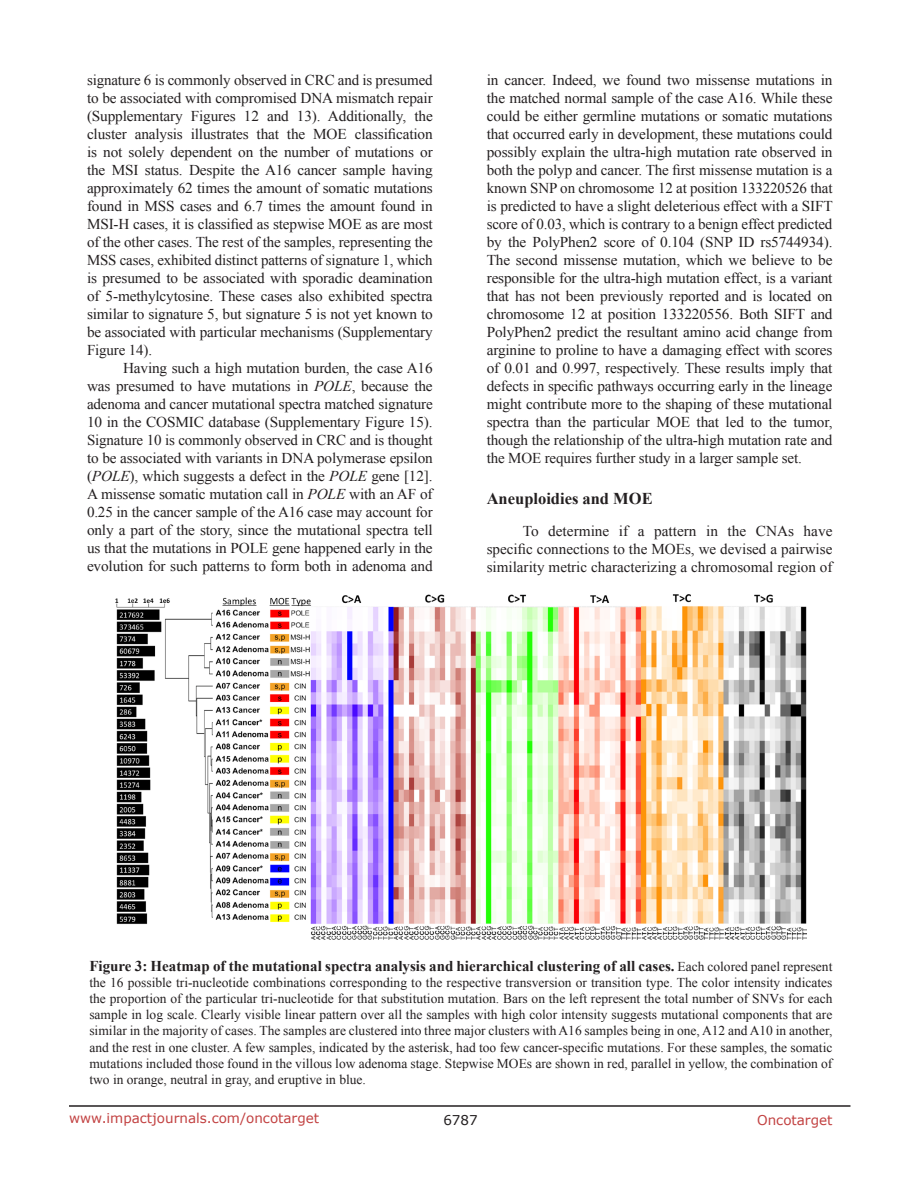
<style>
.page{position:relative;width:918px;height:1188px;background:#fff}
.page>*{position:absolute;margin:0;border:0;box-sizing:border-box;transform-origin:0 0}
.sub_heading_1{font:700 16.5px "Times New Roman";color:#231f20}
.BodyText{font:15px/18px "Times New Roman";letter-spacing:-.01em;color:#231f20;text-align:justify}
.Figuretrx{font:700 15px "Times New Roman";color:#231f20}
.Figuretrx-2{font:13.5px/16.2px "Times New Roman";color:#231f20;text-align:justify}
.t1{font:13.5px "Verdana";color:#c24141}
.t2{font:13.5px "Verdana";color:#231f20}
.s1{font-style:italic}
.s2{font-weight:400;font-size:13.5px}
</style>
<div class="page">
<hr style="left:69px;top:1105px;width:781px;height:2px;background:#231f20">
<img style="left:115px;top:594px;width:692px;height:346px">
<p class="BodyText" style="left:87px;top:71px;width:347px">signature 6 is commonly observed in CRC and is presumed to be associated with compromised DNA mismatch repair (Supplementary Figures 12 and 13). Additionally, the cluster analysis illustrates that the MOE classification is not solely dependent on the number of mutations or the MSI status. Despite the A16 cancer sample having approximately 62 times the amount of somatic mutations found in MSS cases and 6.7 times the amount found in MSI-H cases, it is classified as stepwise MOE as are most of the other cases. The rest of the samples, representing the MSS cases, exhibited distinct patterns of signature 1, which is presumed to be associated with sporadic deamination of 5-methylcytosine. These cases also exhibited spectra similar to signature 5, but signature 5 is not yet known to be associated with particular mechanisms (Supplementary Figure 14).</p>
<p class="BodyText" style="left:87px;top:359px;width:347px;text-indent:36px">Having such a high mutation burden, the case A16 was presumed to have mutations in <span class="s1">POLE</span>, because the adenoma and cancer mutational spectra matched signature 10 in the COSMIC database (Supplementary Figure 15).<br>Signature 10 is commonly observed in CRC and is thought to be associated with variants in DNA polymerase epsilon (<span class="s1">POLE</span>), which suggests a defect in the <span class="s1">POLE</span> gene [12].<br>A missense somatic mutation call in <span class="s1">POLE</span> with an AF of 0.25 in the cancer sample of the A16 case may account for only a part of the story, since the mutational spectra tell us that the mutations in POLE gene happened early in the evolution for such patterns to form both in adenoma and</p>
<p class="BodyText" style="left:487px;top:71px;width:348px">in cancer. Indeed, we found two missense mutations in the matched normal sample of the case A16. While these could be either germline mutations or somatic mutations that occurred early in development, these mutations could possibly explain the ultra-high mutation rate observed in both the polyp and cancer. The first missense mutation is a known SNP on chromosome 12 at position 133220526 that is predicted to have a slight deleterious effect with a SIFT score of 0.03, which is contrary to a benign effect predicted by the PolyPhen2 score of 0.104 (SNP ID rs5744934).<br>The second missense mutation, which we believe to be responsible for the ultra-high mutation effect, is a variant that has not been previously reported and is located on chromosome 12 at position 133220556. Both SIFT and PolyPhen2 predict the resultant amino acid change from arginine to proline to have a damaging effect with scores of 0.01 and 0.997, respectively. These results imply that defects in specific pathways occurring early in the lineage might contribute more to the shaping of these mutational spectra than the particular MOE that led to the tumor, though the relationship of the ultra-high mutation rate and the MOE requires further study in a larger sample set.</p>
<p class="sub_heading_1" style="left:487px;top:487px;width:167px">Aneuploidies and MOE</p>
<p class="BodyText" style="left:487px;top:521px;width:347px;text-indent:36px">To determine if a pattern in the CNAs have specific connections to the MOEs, we devised a pairwise similarity metric characterizing a chromosomal region of</p>
<p class="Figuretrx" style="left:89px;top:955px;width:745px">Figure 3: Heatmap of the mutational spectra analysis and hierarchical clustering of all cases. <span class="s2">Each colored panel represent</span></p>
<p class="Figuretrx-2" style="left:89px;top:974px;width:745px">the 16 possible tri-nucleotide combinations corresponding to the respective transversion or transition type. The color intensity indicates the proportion of the particular tri-nucleotide for that substitution mutation. Bars on the left represent the total number of SNVs for each sample in log scale. Clearly visible linear pattern over all the samples with high color intensity suggests mutational components that are similar in the majority of cases. The samples are clustered into three major clusters with A16 samples being in one, A12 and A10 in another, and the rest in one cluster. A few samples, indicated by the asterisk, had too few cancer-specific mutations. For these samples, the somatic mutations included those found in the villous low adenoma stage. Stepwise MOEs are shown in red, parallel in yellow, the combination of two in orange, neutral in gray, and eruptive in blue.</p>
<p class="t1" style="left:69px;top:1109px;width:252px">www.impactjournals.com/oncotarget</p>
<p class="t2" style="left:443px;top:1111px;width:36px">6787</p>
<p class="t1" style="left:757px;top:1111px;width:77px">Oncotarget</p>
</div>
